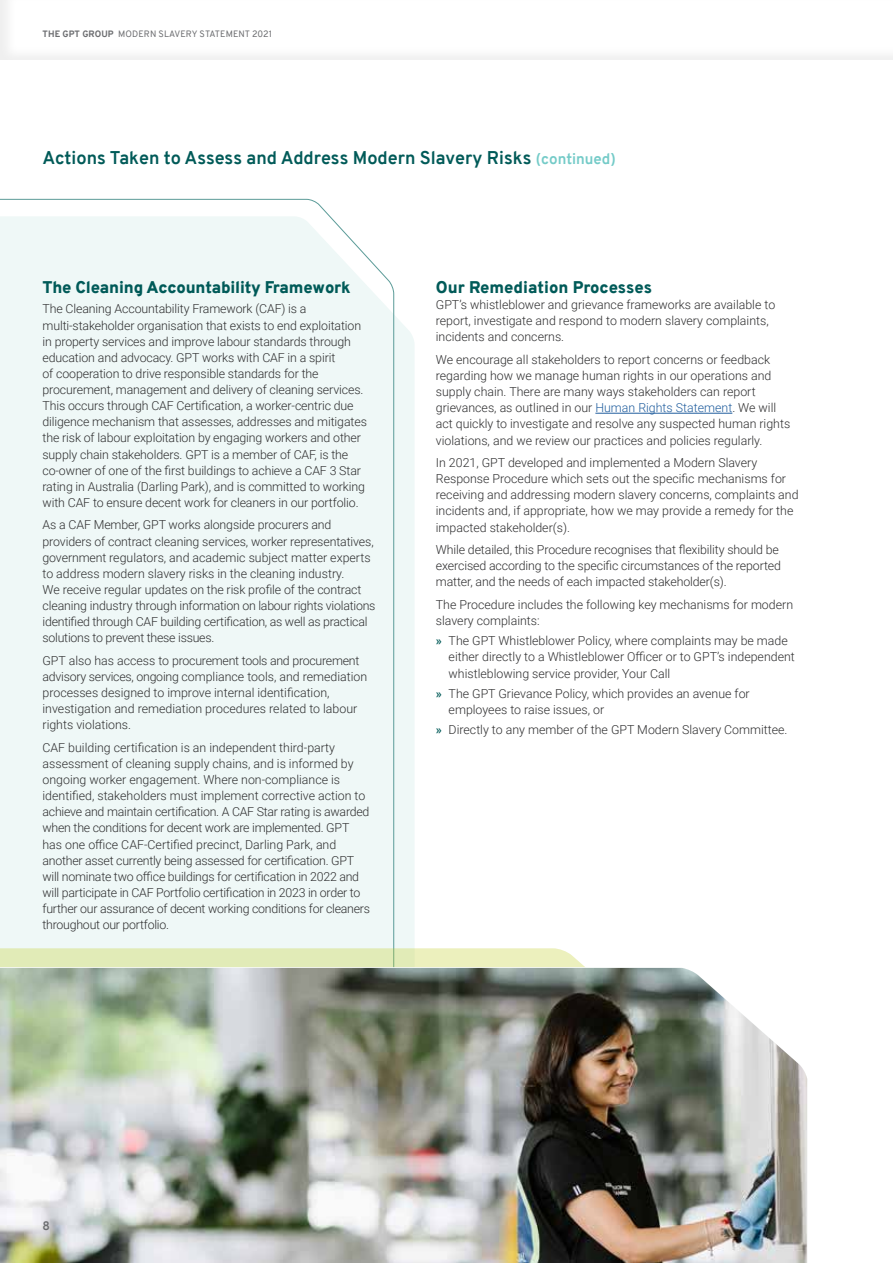
<style>
.page{position:relative;width:893px;height:1263px;background:#fff}
.page>*{position:absolute;margin:0;border:0;box-sizing:border-box;transform-origin:0 0}
.t1{font:700 18px "Overpass";color:#005a58}
.t2{font:900 16.5px "Overpass";letter-spacing:-.01em;color:#005a58}
.t3{font:300 12.3px/16px "Roboto";letter-spacing:-.01em;color:#2e2e2f}
.t4{font:700 12px "Overpass";color:#6d6e71}
.t5{font:9px "Overpass";letter-spacing:.01em;color:#6d6e71}
.s1{font-weight:800}
.s2{font-size:15px;color:#74cbc8}
.s3{color:#215e9e}
.s4{font-weight:500;color:#005a58}
</style>
<div class="page">
<svg style="left:394px;top:292px;width:20px;height:656px;fill:#eff8f7"></svg>
<div style="left:0;top:199px;width:394px;height:749px;background:#eff8f7"></div>
<svg style="left:0;top:948px;width:585px;height:19px;background:#e4ecba"></svg>
<img style="left:0;top:968px;width:807px;height:295px">
<hr style="left:595px;top:413px;width:137px;height:1px;background:#215e9e">
<p class="t5" style="left:43px;top:28px;width:231px"><span class="s1">THE GPT GROUP</span> MODERN SLAVERY STATEMENT 2021</p>
<h1 class="t1" style="left:43px;top:145px;width:575px">Actions Taken to Assess and Address Modern Slavery Risks <span class="s2">(continued)</span></h1>
<h2 class="t2" style="left:43px;top:275px;width:310px">The Cleaning Accountability Framework</h2>
<p class="t3" style="left:43px;top:301px;width:326px">The Cleaning Accountability Framework (CAF) is a multi-stakeholder organisation that exists to end exploitation in property services and improve labour standards through education and advocacy. GPT works with CAF in a spirit<br>of cooperation to drive responsible standards for the procurement, management and delivery of cleaning services.<br>This occurs through CAF Certification, a worker-centric due diligence mechanism that assesses, addresses and mitigates the risk of labour exploitation by engaging workers and other supply chain stakeholders. GPT is a member of CAF, is the co-owner of one of the first buildings to achieve a CAF 3 Star rating in Australia (Darling Park), and is committed to working with CAF to ensure decent work for cleaners in our portfolio.</p>
<p class="t3" style="left:43px;top:517px;width:334px">As a CAF Member, GPT works alongside procurers and providers of contract cleaning services, worker representatives, government regulators, and academic subject matter experts to address modern slavery risks in the cleaning industry.<br>We receive regular updates on the risk profile of the contract cleaning industry through information on labour rights violations identified through CAF building certification, as well as practical solutions to prevent these issues.</p>
<p class="t3" style="left:43px;top:652px;width:326px">GPT also has access to procurement tools and procurement advisory services, ongoing compliance tools, and remediation processes designed to improve internal identification, investigation and remediation procedures related to labour rights violations.</p>
<p class="t3" style="left:43px;top:739px;width:329px">CAF building certification is an independent third-party assessment of cleaning supply chains, and is informed by ongoing worker engagement. Where non-compliance is identified, stakeholders must implement corrective action to achieve and maintain certification. A CAF Star rating is awarded when the conditions for decent work are implemented. GPT has one office CAF-Certified precinct, Darling Park, and another asset currently being assessed for certification. GPT will nominate two office buildings for certification in 2022 and will participate in CAF Portfolio certification in 2023 in order to further our assurance of decent working conditions for cleaners throughout our portfolio.</p>
<h2 class="t2" style="left:436px;top:275px;width:218px">Our Remediation Processes</h2>
<p class="t3" style="left:436px;top:296px;width:341px">GPT’s whistleblower and grievance frameworks are available to report, investigate and respond to modern slavery complaints, incidents and concerns.</p>
<p class="t3" style="left:436px;top:351px;width:356px">We encourage all stakeholders to report concerns or feedback regarding how we manage human rights in our operations and supply chain. There are many ways stakeholders can report grievances, as outlined in our <span class="s3">Human Rights Statement</span>. We will act quickly to investigate and resolve any suspected human rights violations, and we review our practices and policies regularly.</p>
<p class="t3" style="left:436px;top:454px;width:364px">In 2021, GPT developed and implemented a Modern Slavery Response Procedure which sets out the specific mechanisms for receiving and addressing modern slavery concerns, complaints and incidents and, if appropriate, how we may provide a remedy for the impacted stakeholder(s).</p>
<p class="t3" style="left:436px;top:541px;width:347px">While detailed, this Procedure recognises that flexibility should be exercised according to the specific circumstances of the reported matter, and the needs of each impacted stakeholder(s).</p>
<p class="t3" style="left:436px;top:596px;width:359px">The Procedure includes the following key mechanisms for modern slavery complaints:</p>
<p class="t3" style="left:449px;top:632px;width:348px;text-indent:-13px"><span class="s4">»</span> The GPT Whistleblower Policy, where complaints may be made either directly to a Whistleblower Officer or to GPT’s independent whistleblowing service provider, Your Call</p>
<p class="t3" style="left:449px;top:685px;width:303px;text-indent:-13px"><span class="s4">»</span> The GPT Grievance Policy, which provides an avenue for employees to raise issues, or</p>
<p class="t3" style="left:436px;top:722px;width:353px"><span class="s4">»</span> Directly to any member of the GPT Modern Slavery Committee.</p>
<p class="t4" style="left:43px;top:1217px;width:9px">8</p>
</div>
